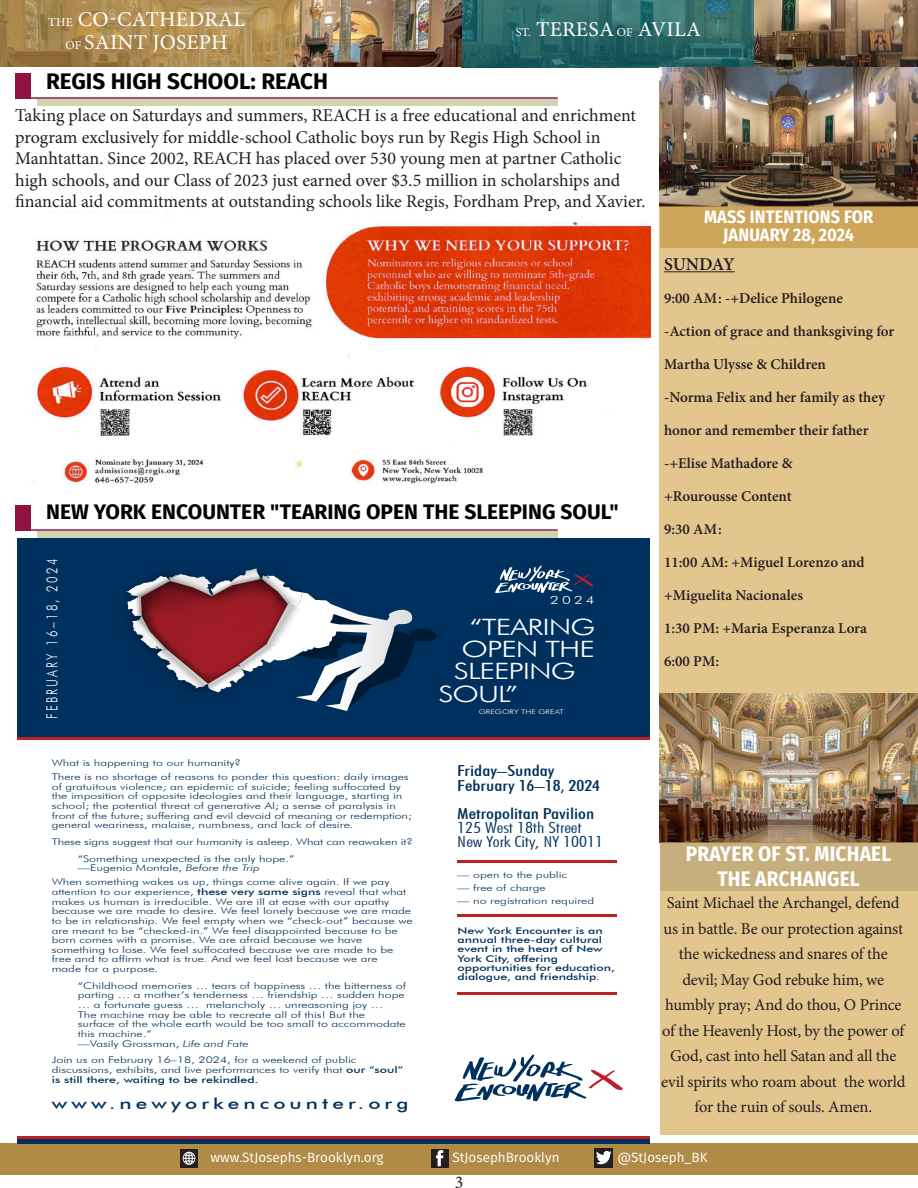
<style>
.page{position:relative;width:918px;height:1188px;background:#fff}
.page>*{position:absolute;margin:0;border:0;box-sizing:border-box;transform-origin:0 0}
.t1{font:300 22.5px "Futura BT";letter-spacing:-.035em;color:#fff;scale:1.35 1}
.t2{font:700 22.5px "Fira Sans";color:#000}
.t3{font:21px/22.5px "Minion Pro";letter-spacing:.01em;color:#fff;text-align:center}
.t4{font:700 21px "Fira Sans";color:#000}
.t5{font:700 21px "Fira Sans Condensed";letter-spacing:.01em;color:#fff}
.t6{font:18px/21.6px "Minion Pro";color:#231f20}
.t7{font:700 18px "Fira Sans Condensed";letter-spacing:.01em;color:#fff}
.t8{font:600 18px "Minion Pro";letter-spacing:-.015em;color:#231f20}
.t9{font:16.5px/25.5px "Minion Pro";letter-spacing:-.015em;color:#231f20;text-align:center}
.t10{font:500 15.3px "Futura BT";letter-spacing:.2em;color:#00305d;scale:1.35 1}
.t11{font:300 15.3px "Futura BT";letter-spacing:.2em;color:#fff;scale:.74 1}
.t12{font:300 condensed 15.15px/14.1px "Futura BT";color:#00305d;scale:1.35 1}
.t13{font:500 condensed 15.15px/14.5px "Futura BT";color:#00305d;scale:1.35 1}
.t14{font:600 15px "Minion Pro";color:#231f20}
.t15{font:13.5px "Fira Sans";color:#fff}
.t16{font:300 11.25px "Futura BT";color:#fff;scale:1.35 1}
.t17{font:300 9.15px/9.6px "Futura BT";color:#00305d;scale:1.35 1}
.t18{font:500 9.15px/9.1px "Futura BT";color:#00305d;scale:1.35 1}
.t19{font:300 6.45px "Futura BT";color:#fff;scale:1.35 1}
.s1{font-size:12px}
.s2{font-style:italic}
.s3{font-weight:500}
</style>
<div class="page">
<img style="left:294px;top:0;width:624px;height:68px">
<svg style="left:461px;top:0;width:293px;height:68px;background:#2a6868"></svg>
<svg style="left:0;top:0;width:294px;height:67px;background:#ac8a50"></svg>
<div style="left:0;top:1143px;width:918px;height:31px;background:#b08b45"></div>
<div style="left:180px;top:1149px;width:18px;height:18px;background:#231f20"></div>
<svg style="left:183px;top:1152px;width:12px;height:13px"></svg>
<div style="left:431px;top:1149px;width:17px;height:18px;background:#231f20"></div>
<svg style="left:436px;top:1150px;width:7px;height:16px"></svg>
<div style="left:594px;top:1148px;width:19px;height:19px;background:#231f20"></div>
<svg style="left:596px;top:1151px;width:16px;height:13px"></svg>
<div style="left:660px;top:891px;width:258px;height:244px;background:#e3c58e"></div>
<img style="left:660px;top:68px;width:258px;height:138px">
<svg style="left:660px;top:206px;width:258px;height:487px;background:#e0c289"></svg>
<img style="left:660px;top:693px;width:258px;height:149px">
<div style="left:660px;top:842px;width:258px;height:49px;background:#c7ae7d"></div>
<hr style="left:664px;top:271px;width:71px;height:1px;background:#231f20">
<hr style="left:16px;top:97px;width:542px;height:2px;background:#8e1341">
<div style="left:37px;top:99px;width:521px;height:7px;background:#cfd4b3"></div>
<div style="left:16px;top:73px;width:15px;height:26px;background:#8e1341"></div>
<hr style="left:16px;top:529px;width:542px;height:2px;background:#8e1341">
<div style="left:37px;top:531px;width:521px;height:7px;background:#cfd4b3"></div>
<div style="left:16px;top:505px;width:15px;height:26px;background:#8e1341"></div>
<img style="left:33px;top:220px;width:617px;height:264px">
<div style="left:17px;top:538px;width:633px;height:200px;background:#00305d"></div>
<svg style="left:126px;top:568px;width:310px;height:143px"></svg>
<svg style="left:495px;top:565px;width:99px;height:28px"></svg>
<div style="left:17px;top:1138px;width:633px;height:6px;background:#00305d"></div>
<hr style="left:17px;top:737px;width:633px;height:2px;background:#bc2024">
<hr style="left:17px;top:1136px;width:633px;height:3px;background:#bc2024">
<hr style="left:457px;top:860px;width:160px;height:3px;background:#bc2024">
<hr style="left:457px;top:915px;width:160px;height:2px;background:#bc2024">
<hr style="left:457px;top:992px;width:160px;height:3px;background:#bc2024">
<svg style="left:454px;top:1054px;width:169px;height:47px"></svg>
<h2 class="t3" style="left:48px;top:8px;width:198px"><span class="s1">THE</span> CO-CATHEDRAL<br><span class="s1">OF</span> SAINT JOSEPH</h2>
<p class="t2" style="left:46px;top:62px;width:283px">REGIS HIGH SCHOOL: REACH</p>
<p class="t3" style="left:516px;top:18px;width:187px"><span class="s1">ST.</span> TERESA <span class="s1">OF</span> AVILA</p>
<p class="t6" style="left:15px;top:105px;width:622px">Taking place on Saturdays and summers, REACH is a free educational and enrichment program exclusively for middle-school Catholic boys run by Regis High School in</p>
<p class="t6" style="left:15px;top:148px;width:632px">Manhtattan. Since 2002, REACH has placed over 530 young men at partner Catholic high schools, and our Class of 2023 just earned over $3.5 million in scholarships and financial aid commitments at outstanding schools like Regis, Fordham Prep, and Xavier.</p>
<p class="t4" style="left:46px;top:494px;width:574px">NEW YORK ENCOUNTER "TEARING OPEN THE SLEEPING SOUL"</p>
<p class="t11" style="left:43px;top:719px;width:218px;rotate:-90deg">FEBRUARY 16–18, 2024</p>
<p class="t17" style="left:52px;top:756px;width:266px;line-height:14px">What is happening to our humanity?<br>There is no shortage of reasons to ponder this question: daily images</p>
<p class="t17" style="left:52px;top:782px;width:268px">of gratuitous violence; an epidemic of suicide; feeling suffocated by the imposition of opposite ideologies and their language, starting in school; the potential threat of generative AI; a sense of paralysis in front of the future; suffering and evil devoid of meaning or redemption; general weariness, malaise, numbness, and lack of desire.</p>
<p class="t17" style="left:78px;top:833px;width:250px;line-height:16.6px;text-indent:-26px">These signs suggest that our humanity is asleep. What can reawaken it? “Something unexpected is the only hope.”</p>
<p class="t17" style="left:52px;top:861px;width:252px;line-height:14px;text-indent:26px">—Eugenio Montale, <span class="s2">Before the Trip<br></span>When something wakes us up, things come alive again. If we pay</p>
<p class="t17" style="left:52px;top:887px;width:269px">attention to our experience, <span class="s3">these very same signs</span> reveal that what makes us human is irreducible. We are ill at ease with our apathy because we are made to desire. We feel lonely because we are made to be in relationship. We feel empty when we “check-out” because we are meant to be “checked-in.” We feel disappointed because to be born comes with a promise. We are afraid because we have something to lose. We feel suffocated because we are made to be free and to affirm what is true. And we feel lost because we are<br>made for a purpose.</p>
<p class="t17" style="left:78px;top:981px;width:245px">“Childhood memories … tears of happiness … the bitterness of parting … a mother’s tenderness … friendship … sudden hope … a fortunate guess … melancholy … unreasoning joy …<br>The machine may be able to recreate all of this! But the<br>surface of the whole earth would be too small to accommodate this machine.”<br>—Vasily Grossman, <span class="s2">Life and Fate</span></p>
<p class="t17" style="left:52px;top:1055px;width:262px">Join us on February 16–18, 2024, for a weekend of public discussions, exhibits, and live performances to verify that <span class="s3">our “soul” is still there, waiting to be rekindled.</span></p>
<p class="t10" style="left:52px;top:1094px;width:266px">www.newyorkencounter.org</p>
<p class="t16" style="left:550px;top:594px;width:34px">2024</p>
<p class="t1" style="left:469px;top:613px;width:95px">“TEARING</p>
<p class="t1" style="left:462px;top:636px;width:100px">OPEN THE</p>
<p class="t1" style="left:454px;top:658px;width:92px">SLEEPING</p>
<p class="t1" style="left:439px;top:680px;width:60px">SOUL”</p>
<p class="t19" style="left:479px;top:708px;width:64px">GREGORY THE GREAT</p>
<p class="t13" style="left:457px;top:763px;width:107px">Friday–Sunday<br>February 16–18, 2024</p>
<p class="t12" style="left:457px;top:806px;width:110px"><span class="s3">Metropolitan Pavilion<br></span>125 West 18th Street<br>New York City, NY 10011</p>
<p class="t17" style="left:457px;top:870px;width:83px">— open to the public</p>
<p class="t17" style="left:457px;top:883px;width:67px">— free of charge</p>
<p class="t17" style="left:457px;top:896px;width:103px">— no registration required</p>
<p class="t18" style="left:458px;top:926px;width:118px">New York Encounter is an annual three-day cultural event in the heart of New<br>York City, offering opportunities for education, dialogue, and friendship.</p>
<p class="t7" style="left:704px;top:202px;width:171px">MASS INTENTIONS FOR</p>
<p class="t7" style="left:723px;top:220px;width:133px">JANUARY 28, 2024</p>
<p class="t8" style="left:664px;top:252px;width:72px">SUNDAY</p>
<p class="t14" style="left:664px;top:288px;width:180px">9:00 AM: -+Delice Philogene</p>
<p class="t14" style="left:664px;top:321px;width:232px">-Action of grace and thanksgiving for</p>
<p class="t14" style="left:664px;top:354px;width:163px">Martha Ulysse &amp; Children</p>
<p class="t14" style="left:664px;top:387px;width:222px">-Norma Felix and her family as they</p>
<p class="t14" style="left:664px;top:420px;width:206px">honor and remember their father</p>
<p class="t14" style="left:664px;top:453px;width:130px">-+Elise Mathadore &amp;</p>
<p class="t14" style="left:664px;top:486px;width:129px">+Rourousse Content</p>
<p class="t14" style="left:664px;top:519px;width:59px">9:30 AM:</p>
<p class="t14" style="left:664px;top:552px;width:202px">11:00 AM: +Miguel Lorenzo and</p>
<p class="t14" style="left:664px;top:585px;width:140px">+Miguelita Nacionales</p>
<p class="t14" style="left:664px;top:618px;width:204px">1:30 PM: +Maria Esperanza Lora</p>
<p class="t14" style="left:664px;top:651px;width:56px">6:00 PM:</p>
<p class="t5" style="left:686px;top:836px;width:207px">PRAYER OF ST. MICHAEL</p>
<p class="t5" style="left:717px;top:861px;width:144px">THE ARCHANGEL</p>
<p class="t9" style="left:664px;top:890px;width:241px">Saint Michael the Archangel, defend us in battle. Be our protection against the wickedness and snares of the</p>
<p class="t9" style="left:661px;top:967px;width:246px">devil; May God rebuke him, we humbly pray; And do thou, O Prince of the Heavenly Host, by the power of<br>God, cast into hell Satan and all the evil spirits who roam about the world for the ruin of souls. Amen.</p>
<p class="t15" style="left:210px;top:1147px;width:175px">www.StJosephs-Brooklyn.org</p>
<p class="t15" style="left:452px;top:1147px;width:109px">StJosephBrooklyn</p>
<p class="t15" style="left:617px;top:1147px;width:92px">@StJoseph_BK</p>
<p class="t6" style="left:455px;top:1171px;width:10px">3</p>
</div>
